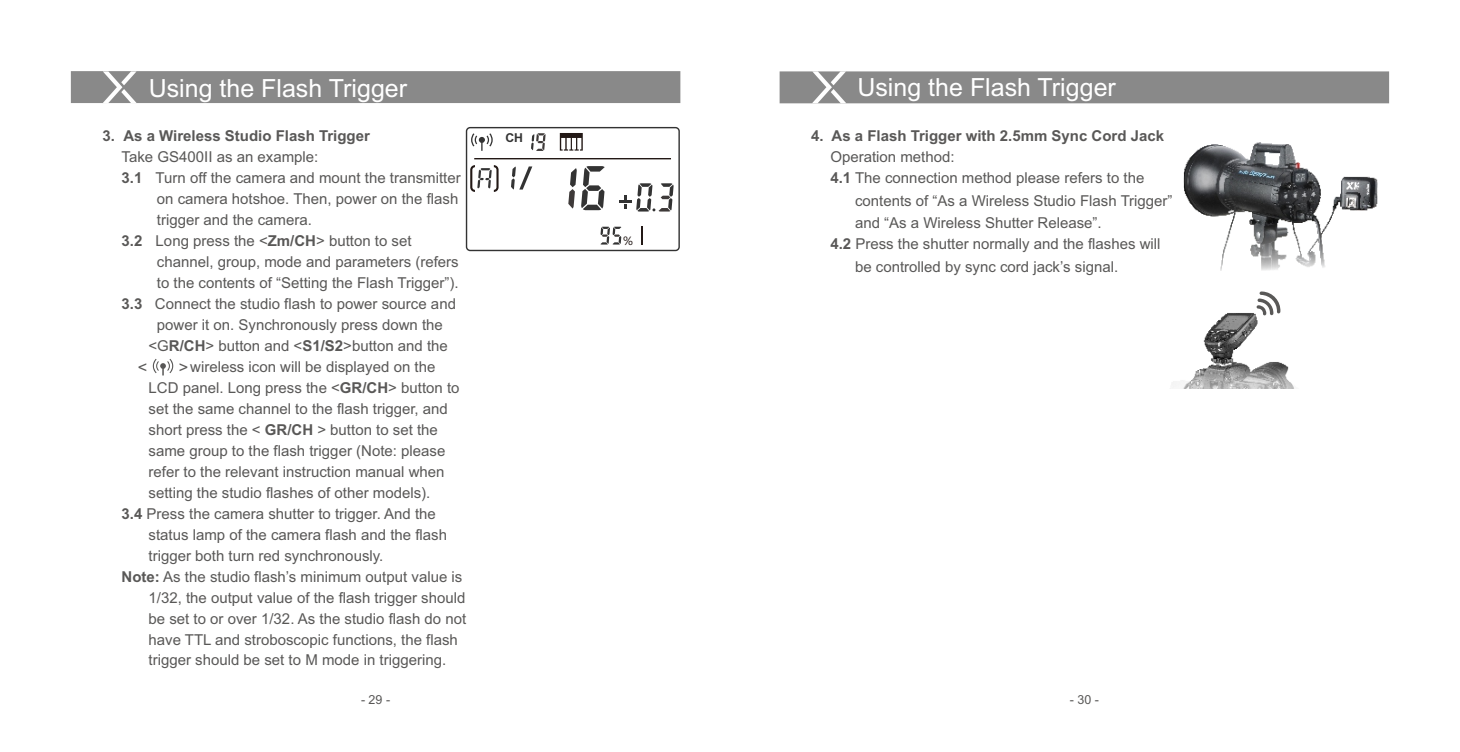
<style>
.page{position:relative;width:1460px;height:752px;background:#fff}
.page>*{position:absolute;margin:0;border:0;box-sizing:border-box;transform-origin:0 0}
.t1{font:25px "Arial";color:#fff}
.t2{font:16.25px "Arial";color:#595857}
.t3{font:15px/21px "Arial";color:#595857}
.t4{font:700 15px "Arial";color:#595857}
.t5{font:12.5px "Arial";color:#595857}
.t6{font:700 12.25px "Arial";color:#333}
.t7{font:11.25px "Microsoft Ya Hei";color:#231916}
.s1{font-weight:700}
.s2{font-size:16.25px}
</style>
<div class="page">
<div style="left:71px;top:71px;width:609px;height:32px;background:#898989"></div>
<div style="left:780px;top:71px;width:609px;height:32px;background:#898989"></div>
<svg style="left:102px;top:71px;width:35px;height:32px"></svg>
<svg style="left:812px;top:71px;width:34px;height:32px"></svg>
<div style="left:466px;top:127px;width:214px;height:124px;border:1px solid #333;border-radius:4px"></div>
<svg style="left:568px;top:166px;width:37px;height:44px"></svg>
<svg style="left:620px;top:183px;width:54px;height:28px"></svg>
<svg style="left:600px;top:226px;width:21px;height:18px"></svg>
<svg style="left:474px;top:158px;width:197px;height:1px"></svg>
<svg style="left:511px;top:166px;width:21px;height:23px"></svg>
<svg style="left:470px;top:165px;width:29px;height:27px"></svg>
<svg style="left:531px;top:133px;width:15px;height:18px"></svg>
<svg style="left:471px;top:133px;width:22px;height:13px"></svg>
<svg style="left:560px;top:133px;width:23px;height:17px"></svg>
<svg style="left:642px;top:226px;width:1px;height:18px"></svg>
<svg style="left:153px;top:359px;width:20px;height:16px"></svg>
<img style="left:1184px;top:142px;width:194px;height:129px">
<svg style="left:1256px;top:291px;width:25px;height:20px"></svg>
<img style="left:1172px;top:311px;width:122px;height:77px">
<h1 class="t1" style="left:149px;top:79px;width:260px">Using the Flash Trigger</h1>
<p class="t4" style="left:102px;top:130px;width:269px">3. As a Wireless Studio Flash Trigger</p>
<p class="t3" style="left:122px;top:148px;width:198px">Take GS400II as an example:</p>
<p class="t3" style="left:122px;top:169px;width:341px"><span class="s1">3.1</span> Turn off the camera and mount the transmitter</p>
<p class="t3" style="left:157px;top:190px;width:303px">on camera hotshoe. Then, power on the flash</p>
<p class="t3" style="left:157px;top:210px;width:157px">trigger and the camera.</p>
<p class="t3" style="left:122px;top:231px;width:291px"><span class="s1">3.2</span> Long press the &lt;<span class="s1">Zm/CH</span>&gt; button to set</p>
<p class="t3" style="left:157px;top:252px;width:303px">channel, group, mode and parameters (refers</p>
<p class="t3" style="left:157px;top:273px;width:303px">to the contents of “Setting the Flash Trigger”).</p>
<p class="t3" style="left:122px;top:294px;width:336px"><span class="s1">3.3</span> Connect the studio flash to power source and</p>
<p class="t3" style="left:157px;top:315px;width:287px">power it on. Synchronously press down the</p>
<p class="t3" style="left:149px;top:336px;width:301px">&lt;G<span class="s1">R/CH</span>&gt; button and &lt;<span class="s1">S1/S2</span>&gt;button and the</p>
<p class="t3" style="left:179px;top:357px;width:258px"><span class="s2">&gt;</span>wireless icon will be displayed on the</p>
<p class="t3" style="left:149px;top:378px;width:313px">LCD panel. Long press the &lt;<span class="s1">GR/CH</span>&gt; button to</p>
<p class="t3" style="left:149px;top:399px;width:301px">set the same channel to the flash trigger, and</p>
<p class="t3" style="left:149px;top:420px;width:291px">short press the &lt; <span class="s1">GR/CH</span> &gt; button to set the</p>
<p class="t3" style="left:149px;top:441px;width:298px">same group to the flash trigger (Note: please</p>
<p class="t3" style="left:149px;top:462px;width:297px">refer to the relevant instruction manual when</p>
<p class="t3" style="left:149px;top:483px;width:283px">setting the studio flashes of other models).</p>
<p class="t3" style="left:122px;top:504px;width:316px"><span class="s1">3.4</span> Press the camera shutter to trigger. And the</p>
<p class="t3" style="left:149px;top:525px;width:300px">status lamp of the camera flash and the flash</p>
<p class="t3" style="left:149px;top:546px;width:236px">trigger both turn red synchronously.</p>
<p class="t2" style="left:138px;top:361px;width:11px">&lt;</p>
<p class="t3" style="left:149px;top:567px;width:319px;text-indent:-27px"><span class="s1">Note:</span> As the studio flash’s minimum output value is 1/32, the output value of the flash trigger should be set to or over 1/32. As the studio flash do not have TTL and stroboscopic functions, the flash trigger should be set to M mode in triggering.</p>
<p class="t6" style="left:505px;top:133px;width:19px">CH</p>
<p class="t7" style="left:623px;top:235px;width:11px">%</p>
<h1 class="t1" style="left:857px;top:78px;width:260px">Using the Flash Trigger</h1>
<p class="t4" style="left:811px;top:130px;width:354px">4. As a Flash Trigger with 2.5mm Sync Cord Jack</p>
<p class="t3" style="left:830px;top:148px;width:316px">Operation method:<br><span class="s1">4.1</span> The connection method please refers to the</p>
<p class="t3" style="left:855px;top:190px;width:319px;line-height:22.5px">contents of “As a Wireless Studio Flash Trigger” and “As a Wireless Shutter Release”.</p>
<p class="t3" style="left:855px;top:234px;width:307px;line-height:22.5px;text-indent:-25px"><span class="s1">4.2</span> Press the shutter normally and the flashes will be controlled by sync cord jack’s signal.</p>
<p class="t5" style="left:361px;top:694px;width:31px">- 29 -</p>
<p class="t5" style="left:1070px;top:694px;width:31px">- 30 -</p>
</div>
